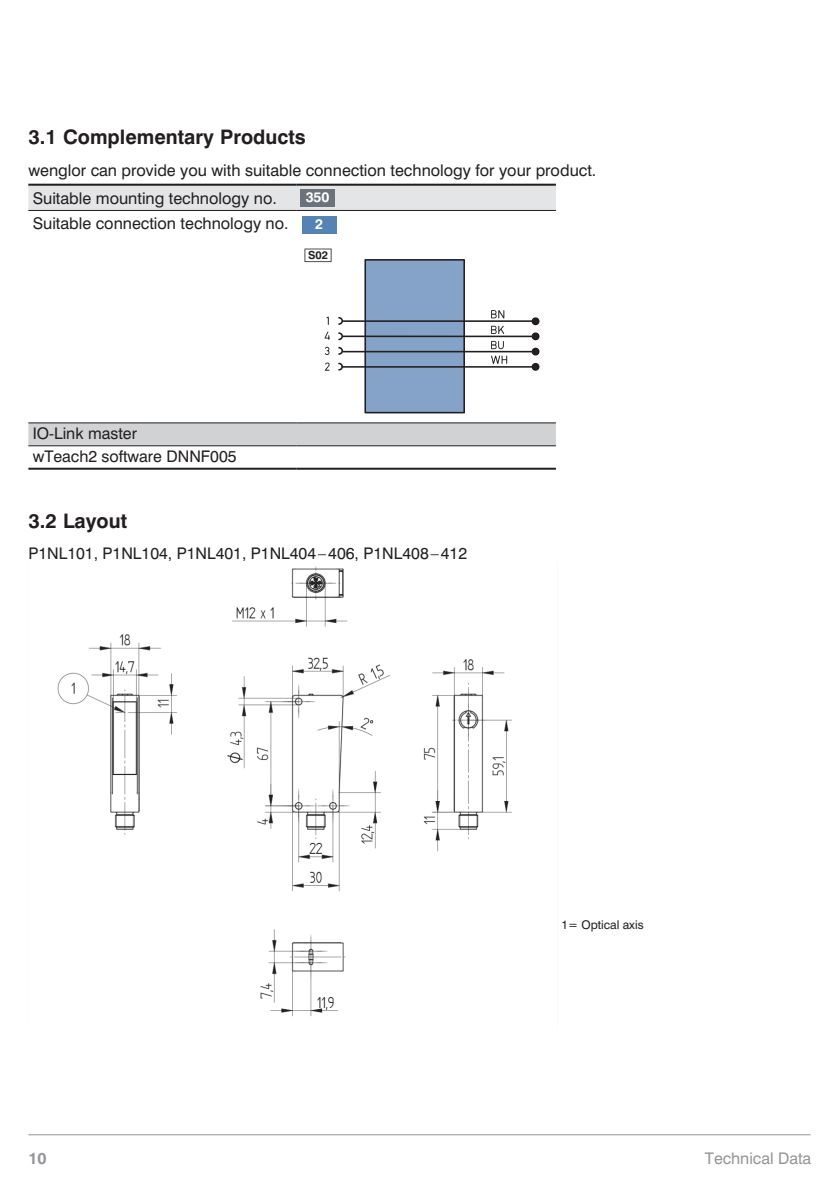
<style>
.page{position:relative;width:840px;height:1191px;background:#fff}
.page>*{position:absolute;margin:0;border:0;box-sizing:border-box;transform-origin:0 0}
.t1{font:700 20px "Swiss 721 BT";color:#231f20}
.t2{font:16.2px/28.2px "Swiss 721 BT";color:#231f20}
.t3{font:16px/22.8px "Swiss 721 BT";color:#231f20}
.t4{font:16px "Swiss 721 BT";color:#939598}
.t5{font:700 16px "Swiss 721 BT";color:#939598}
.t6{font:700 14px "Swiss 721 BT";color:#fff}
.t7{font:12px "Swiss 721 BT";color:#231f20}
.t8{font:700 11px "Swiss 721 BT";color:#231f20}
</style>
<div class="page">
<hr style="left:28px;top:1134px;width:782px;height:1px;background:#939598">
<div style="left:28px;top:186px;width:527px;height:24px;background:#e4e5e7"></div>
<div style="left:28px;top:423px;width:527px;height:22px;background:#d1d2d4"></div>
<hr style="left:28px;top:184px;width:268px;height:2px;background:#231f20">
<hr style="left:296px;top:184px;width:259px;height:2px;background:#231f20">
<hr style="left:28px;top:210px;width:268px;height:1px;background:#231f20">
<hr style="left:296px;top:210px;width:259px;height:1px;background:#231f20">
<hr style="left:28px;top:422px;width:268px;height:1px;background:#231f20">
<hr style="left:296px;top:422px;width:259px;height:1px;background:#231f20">
<hr style="left:28px;top:468px;width:268px;height:2px;background:#231f20">
<hr style="left:296px;top:468px;width:259px;height:2px;background:#231f20">
<hr style="left:28px;top:445px;width:268px;height:1px;background:#231f20">
<hr style="left:296px;top:445px;width:259px;height:1px;background:#231f20">
<div style="left:300px;top:189px;width:34px;height:17px;background:#697379"></div>
<div style="left:302px;top:216px;width:34px;height:17px;background:#5583b3"></div>
<svg style="left:364px;top:259px;width:100px;height:154px;background:#819dc0"></svg>
<svg style="left:531px;top:332px;width:8px;height:8px"></svg>
<svg style="left:531px;top:317px;width:8px;height:8px"></svg>
<svg style="left:531px;top:348px;width:8px;height:7px"></svg>
<svg style="left:531px;top:363px;width:8px;height:8px"></svg>
<hr style="left:342px;top:320px;width:191px;height:2px;background:#231f20">
<hr style="left:342px;top:335px;width:191px;height:2px;background:#231f20">
<hr style="left:342px;top:351px;width:191px;height:1px;background:#231f20">
<hr style="left:341px;top:366px;width:192px;height:2px;background:#231f20">
<svg style="left:338px;top:317px;width:5px;height:8px"></svg>
<svg style="left:338px;top:332px;width:5px;height:8px"></svg>
<svg style="left:338px;top:347px;width:5px;height:8px"></svg>
<svg style="left:338px;top:363px;width:5px;height:7px"></svg>
<svg style="left:324px;top:331px;width:6px;height:9px"></svg>
<svg style="left:325px;top:347px;width:4px;height:8px"></svg>
<svg style="left:324px;top:362px;width:5px;height:9px"></svg>
<svg style="left:491px;top:310px;width:13px;height:8px"></svg>
<svg style="left:491px;top:326px;width:13px;height:8px"></svg>
<svg style="left:491px;top:341px;width:12px;height:8px"></svg>
<svg style="left:491px;top:355px;width:16px;height:9px"></svg>
<svg style="left:304px;top:249px;width:27px;height:13px"></svg>
<img style="left:57px;top:566px;width:455px;height:451px">
<p class="t1" style="left:28px;top:125px;width:279px">3.1 Complementary Products</p>
<p class="t2" style="left:28px;top:156px;width:569px">wenglor can provide you with suitable connection technology for your product.<br>Suitable mounting technology no.</p>
<p class="t6" style="left:305px;top:189px;width:25px">350</p>
<p class="t2" style="left:33px;top:208px;width:257px">Suitable connection technology no.</p>
<p class="t6" style="left:315px;top:216px;width:9px">2</p>
<p class="t8" style="left:308px;top:248px;width:21px">S02</p>
<p class="t3" style="left:33px;top:422px;width:205px">IO-Link master<br>wTeach2 software DNNF005</p>
<p class="t1" style="left:28px;top:509px;width:100px">3.2 Layout</p>
<p class="t3" style="left:28px;top:541px;width:440px">P1NL101, P1NL104, P1NL401, P1NL404–406, P1NL408–412</p>
<p class="t7" style="left:561px;top:917px;width:84px">1= Optical axis</p>
<p class="t5" style="left:28px;top:1148px;width:20px">10</p>
<p class="t4" style="left:704px;top:1148px;width:108px">Technical Data</p>
</div>
